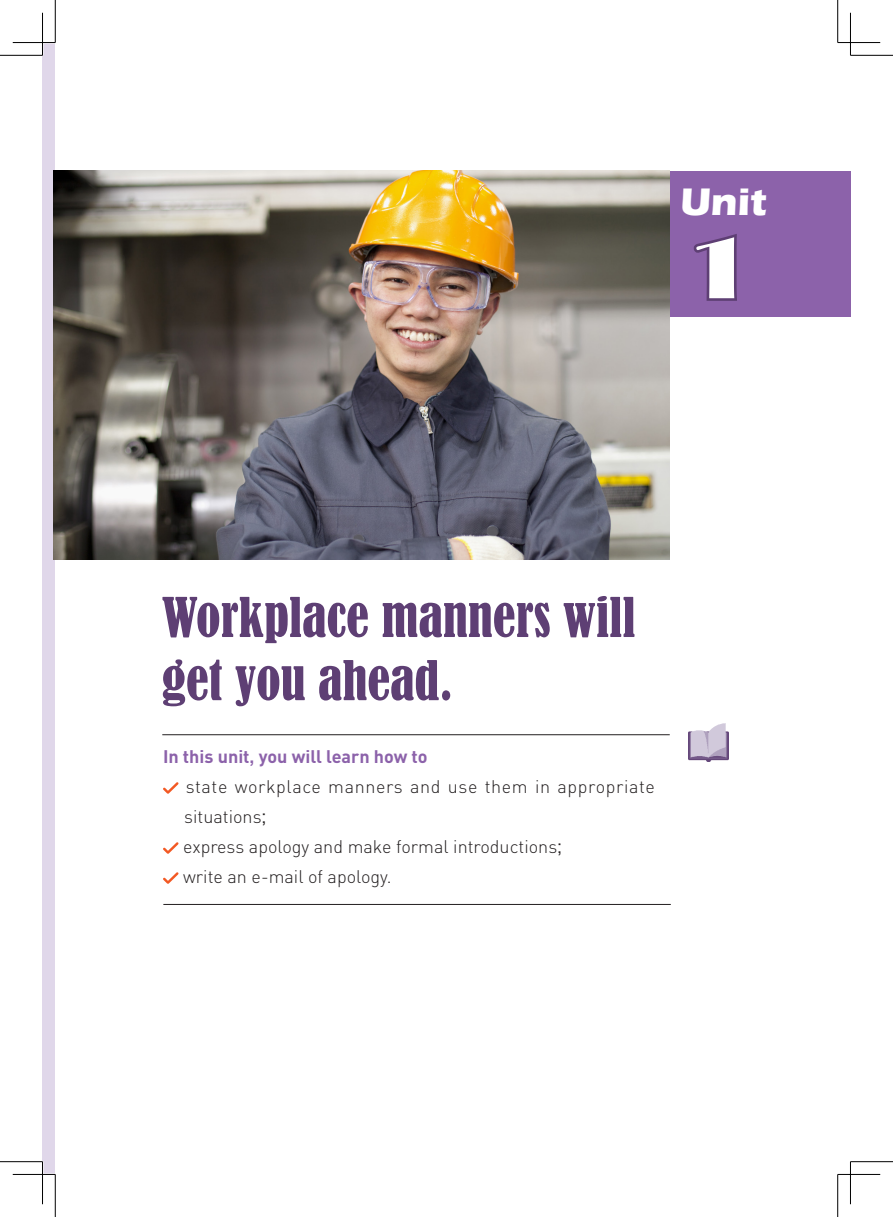
<style>
.page{position:relative;width:893px;height:1217px;background:#fff}
.page>*{position:absolute;margin:0;border:0;box-sizing:border-box;transform-origin:0 0}
._1{font:83.85px "Broadway BT";color:#fff}
.Unit-文{font:condensed 50.85px "Bernard";color:#5e3f74}
.篇章Unit{font:700 39.45px "Eras ITC";color:#fff}
.单元目标_内容{font:300 18px "DINOT";color:#231f20}
.单元目标_内容-2{font:300 18px/30px "DINOT";letter-spacing:.035em;color:#231f20}
.单元目标_标题{font:700 18px "DINOT";color:#8c62aa}
.s1{font-family:"Arial"}
.s2{font-family:"Arial";font-weight:400}
</style>
<div class="page">
<div style="left:43px;top:43px;width:12px;height:1131px;background:#e0d7ea"></div>
<hr style="left:162px;top:734px;width:508px;height:1px;background:#231f20">
<hr style="left:163px;top:904px;width:508px;height:1px;background:#231f20">
<div style="left:583px;top:171px;width:267px;height:145px;background:#8c62aa"></div>
<img style="left:54px;top:170px;width:615px;height:389px">
<svg style="left:693px;top:234px;width:44px;height:67px"></svg>
<img style="left:689px;top:723px;width:40px;height:38px">
<svg style="left:163px;top:782px;width:16px;height:12px"></svg>
<svg style="left:163px;top:842px;width:16px;height:12px"></svg>
<svg style="left:163px;top:872px;width:16px;height:12px"></svg>
<hr style="left:13px;top:41px;width:42px;height:3px;background:#fff">
<hr style="left:13px;top:1172px;width:42px;height:3px;background:#fff">
<hr style="left:41px;top:13px;width:3px;height:42px;background:#fff">
<hr style="left:41px;top:1161px;width:3px;height:42px;background:#fff">
<hr style="left:0;top:55px;width:43px;height:1px;background:#000">
<hr style="left:850px;top:55px;width:43px;height:1px;background:#000">
<hr style="left:0;top:1161px;width:43px;height:1px;background:#000">
<hr style="left:850px;top:1161px;width:43px;height:1px;background:#000">
<hr style="left:55px;top:0;width:1px;height:43px;background:#000">
<hr style="left:55px;top:1174px;width:1px;height:42px;background:#000">
<hr style="left:837px;top:0;width:1px;height:43px;background:#000">
<hr style="left:837px;top:1174px;width:1px;height:42px;background:#000">
<hr style="left:13px;top:42px;width:42px;height:1px;background:#000">
<hr style="left:838px;top:42px;width:42px;height:1px;background:#000">
<hr style="left:13px;top:1173px;width:42px;height:1px;background:#000">
<hr style="left:838px;top:1173px;width:42px;height:1px;background:#000">
<hr style="left:42px;top:13px;width:1px;height:42px;background:#000">
<hr style="left:42px;top:1161px;width:1px;height:42px;background:#000">
<hr style="left:850px;top:13px;width:1px;height:42px;background:#000">
<hr style="left:850px;top:1161px;width:1px;height:42px;background:#000">
<p class="篇章Unit" style="left:680px;top:179px;width:88px">Unit</p>
<p class="_1" style="left:691px;top:217px;width:60px">1</p>
<p class="Unit-文" style="left:162px;top:587px;width:475px">Workplace manners will</p>
<p class="Unit-文" style="left:162px;top:651px;width:293px">get you ahead.</p>
<p class="单元目标_标题" style="left:163px;top:744px;width:266px">In this unit<span class="s1">,</span> you will learn how to</p>
<p class="单元目标_内容-2" style="left:184px;top:770px;width:472px">state workplace manners and use them in appropriate situations<span class="s2">;</span></p>
<p class="单元目标_内容" style="left:183px;top:834px;width:381px">express apology and make formal introductions<span class="s2">;</span></p>
<p class="单元目标_内容" style="left:183px;top:864px;width:210px">write an e-mail of apology.</p>
</div>
